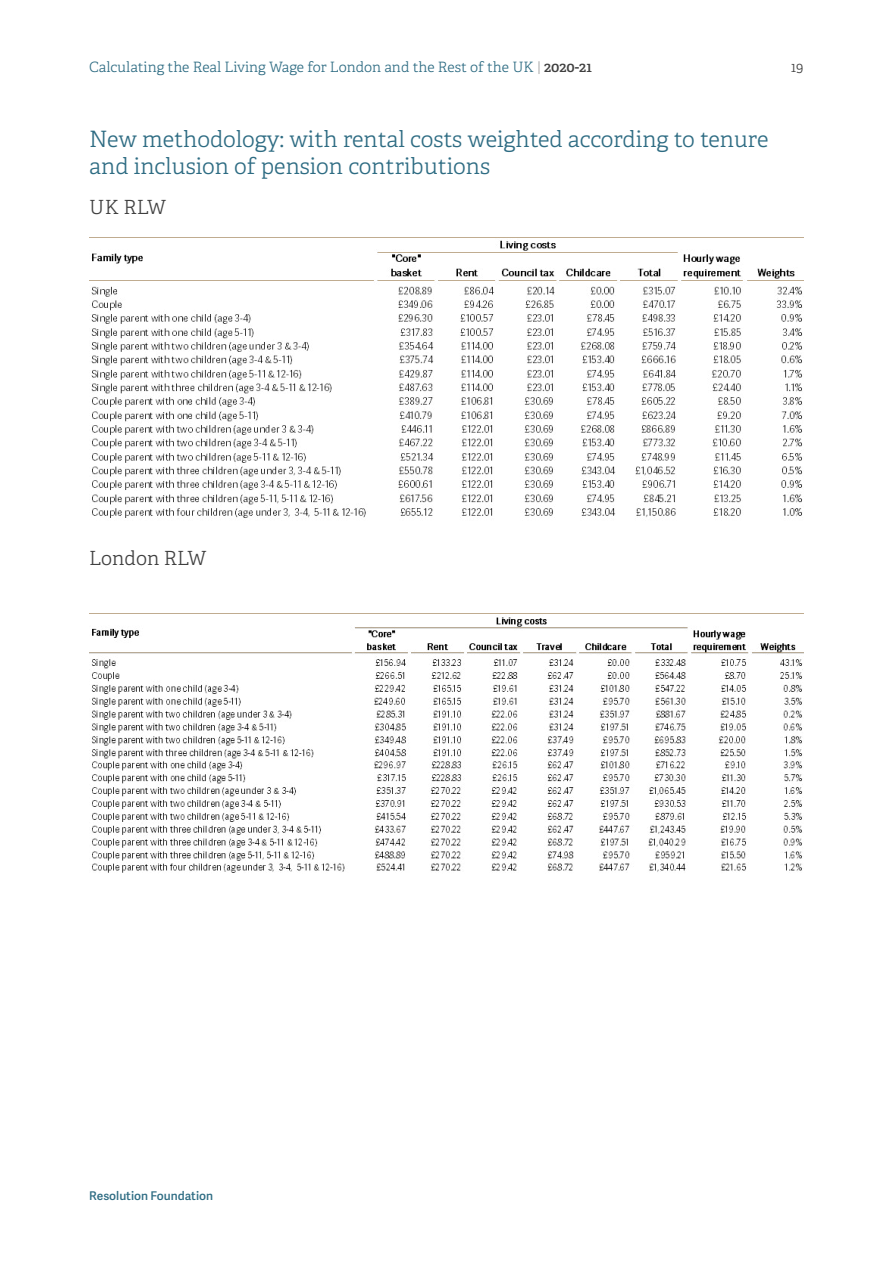
<style>
.page{position:relative;width:893px;height:1263px;background:#fff}
.page>*{position:absolute;margin:0;border:0;box-sizing:border-box;transform-origin:0 0}
.t1{font:300 22.5px/27px "Adelle";color:#2e6c83}
.t2{font:300 19.5px "Adelle";color:#404040}
.t3{font:300 14.25px "Adelle";color:#2e6c83}
.t4{font:300 14.25px "Adelle";color:#404040}
.t5{font:12px "Adelle Sans Sb";color:#2e6c83}
.s1{font-family:"Adelle Sans Lt";font-weight:400;color:#9f9f9f}
.s2{font-weight:600;color:#404040}
</style>
<div class="page">
<img style="left:90px;top:237px;width:714px;height:281px">
<img style="left:90px;top:613px;width:714px;height:260px">
<p class="t3" style="left:89px;top:59px;width:504px">Calculating the Real Living Wage for London and the Rest of the UK <span class="s1">|</span> <span class="s2">2020-21</span></p>
<p class="t1" style="left:89px;top:126px;width:681px">New methodology: with rental costs weighted according to tenure and inclusion of pension contributions</p>
<p class="t2" style="left:89px;top:196px;width:78px">UK RLW</p>
<p class="t4" style="left:791px;top:59px;width:14px">19</p>
<p class="t2" style="left:89px;top:547px;width:119px">London RLW</p>
<p class="t5" style="left:89px;top:1187px;width:125px">Resolution Foundation</p>
</div>
